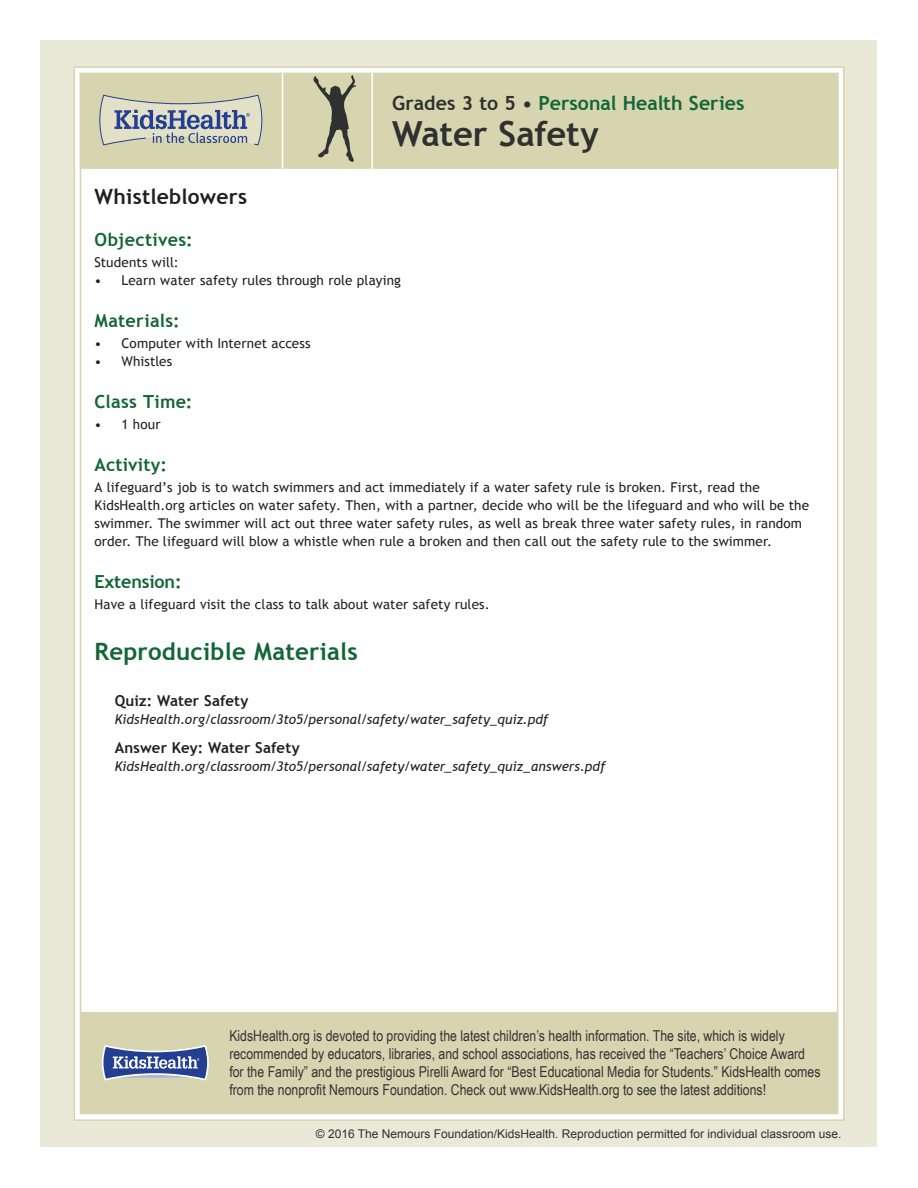
<style>
.page{position:relative;width:918px;height:1188px;background:#fff}
.page>*{position:absolute;margin:0;border:0;box-sizing:border-box;transform-origin:0 0}
.Lesson_Header{font:700 34.5px "Trebuchet MS";letter-spacing:-.005em;color:#2f3130}
.t1{font:700 24px "Trebuchet MS";letter-spacing:.01em;color:#126635}
.t2{font:700 21px "Trebuchet MS";letter-spacing:.01em;color:#231f20}
.Lesson_Header-2{font:700 19.5px "Trebuchet MS";color:#126635}
.t3{font:700 18px "Trebuchet MS";letter-spacing:.01em;color:#126635}
.t4{font:700 18px "Trebuchet MS";letter-spacing:-.01em;color:#126635}
.t5{font:15px/18px "Arial Narrow";color:#323333}
.Article_List{font:700 15px "Trebuchet MS";letter-spacing:.01em;color:#231f20}
.Basic_Bulleted_List{font:13.5px/18px "Trebuchet MS";letter-spacing:.01em;color:#231f20}
.Article_List-2{font:italic 13.5px "Trebuchet MS";letter-spacing:.005em;color:#231f20}
.t6{font:12px "Arial";color:#2f3130}
.s1{color:#2f3130}
</style>
<div class="page">
<div style="left:40px;top:40px;width:838px;height:1108px;background:#eae9d8"></div>
<div style="left:74px;top:67px;width:770px;height:1053px;background:#fff"></div>
<div style="left:81px;top:1013px;width:757px;height:100px;background:#d6d5b0"></div>
<svg style="left:102px;top:1045px;width:107px;height:36px"></svg>
<div style="left:81px;top:74px;width:757px;height:94px;background:#d6d5b0"></div>
<div style="left:80px;top:73px;width:759px;height:96px;border:2px solid #d6d5b0"></div>
<svg style="left:99px;top:94px;width:164px;height:52px"></svg>
<hr style="left:371px;top:73px;width:2px;height:96px;background:#fff">
<hr style="left:282px;top:73px;width:1px;height:96px;background:#fff">
<svg style="left:313px;top:75px;width:44px;height:87px"></svg>
<p class="Lesson_Header-2" style="left:392px;top:91px;width:354px"><span class="s1">Grades 3 to 5 •</span> Personal Health Series</p>
<p class="Lesson_Header" style="left:392px;top:112px;width:208px">Water Safety</p>
<p class="t2" style="left:94px;top:184px;width:154px">Whistleblowers</p>
<p class="t3" style="left:94px;top:229px;width:100px">Objectives:</p>
<p class="Basic_Bulleted_List" style="left:94px;top:254px;width:86px">Students will:</p>
<p class="Basic_Bulleted_List" style="left:94px;top:272px;width:308px">• Learn water safety rules through role playing</p>
<p class="t3" style="left:94px;top:310px;width:87px">Materials:</p>
<p class="Basic_Bulleted_List" style="left:94px;top:335px;width:218px">• Computer with Internet access</p>
<p class="Basic_Bulleted_List" style="left:94px;top:353px;width:79px">• Whistles</p>
<p class="t3" style="left:94px;top:391px;width:100px">Class Time:</p>
<p class="Basic_Bulleted_List" style="left:94px;top:416px;width:68px">• 1 hour</p>
<p class="t3" style="left:94px;top:454px;width:74px">Activity:</p>
<p class="Basic_Bulleted_List" style="left:94px;top:479px;width:716px">A lifeguard’s job is to watch swimmers and act immediately if a water safety rule is broken. First, read the KidsHealth.org articles on water safety. Then, with a partner, decide who will be the lifeguard and who will be the swimmer. The swimmer will act out three water safety rules, as well as break three water safety rules, in random order. The lifeguard will blow a whistle when rule a broken and then call out the safety rule to the swimmer.</p>
<p class="t4" style="left:94px;top:571px;width:89px">Extension:</p>
<p class="Basic_Bulleted_List" style="left:94px;top:596px;width:397px">Have a lifeguard visit the class to talk about water safety rules.</p>
<p class="t1" style="left:94px;top:636px;width:265px">Reproducible Materials</p>
<p class="Article_List" style="left:115px;top:691px;width:135px">Quiz: Water Safety</p>
<p class="Article_List-2" style="left:115px;top:711px;width:435px">KidsHealth.org/classroom/3to5/personal/safety/water_safety_quiz.pdf</p>
<p class="Article_List" style="left:115px;top:738px;width:186px">Answer Key: Water Safety</p>
<p class="Article_List-2" style="left:115px;top:758px;width:492px">KidsHealth.org/classroom/3to5/personal/safety/water_safety_quiz_answers.pdf</p>
<p class="t5" style="left:229px;top:1026px;width:593px">KidsHealth.org is devoted to providing the latest children’s health information. The site, which is widely recommended by educators, libraries, and school associations, has received the “Teachers’ Choice Award for the Family” and the prestigious Pirelli Award for “Best Educational Media for Students.” KidsHealth comes from the nonprofit Nemours Foundation. Check out www.KidsHealth.org to see the latest additions!</p>
<p class="t6" style="left:316px;top:1126px;width:527px">© 2016 The Nemours Foundation/KidsHealth. Reproduction permitted for individual classroom use.</p>
</div>
